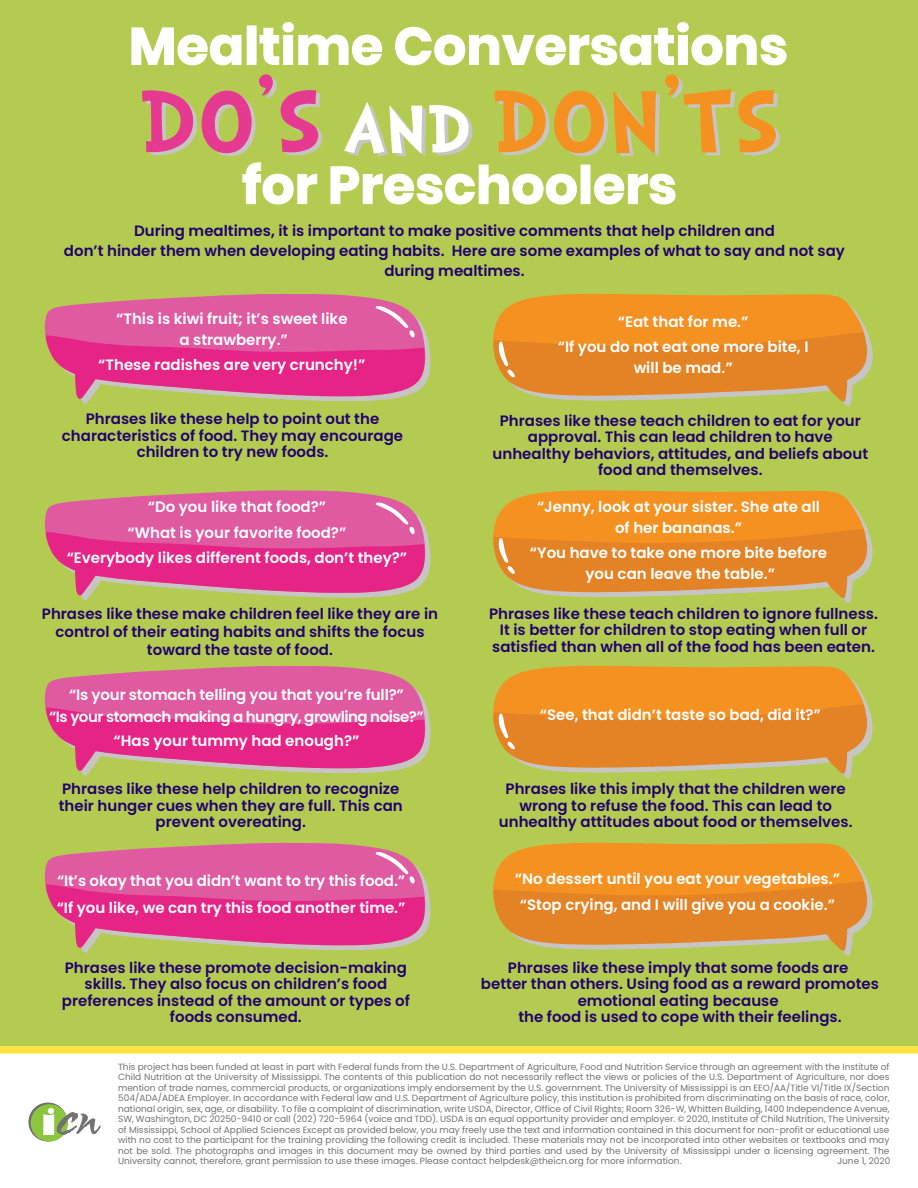
<style>
.page{position:relative;width:918px;height:1188px;background:#fff}
.page>*{position:absolute;margin:0;border:0;box-sizing:border-box;transform-origin:0 0}
.t1{font:800 35.4px "Gill Sans";color:#fff}
.t2{font:600 15px/16.5px "Poppins";color:#22036f;text-align:center}
.t3{font:600 15px/25.3px "Poppins";color:#fff;text-align:center}
.t4{font:600 15px/22.4px "Poppins";letter-spacing:-.035em;color:#fff;text-align:center}
.t5{font:9px/10.5px "Poppins";color:#717271;text-align:justify}
</style>
<div class="page">
<div style="left:0;top:0;width:918px;height:1066px;background:#b4cb51"></div>
<svg style="left:45px;top:294px;width:386px;height:110px"></svg>
<svg style="left:493px;top:294px;width:380px;height:113px;background:#e19631"></svg>
<svg style="left:45px;top:490px;width:386px;height:110px"></svg>
<svg style="left:493px;top:490px;width:380px;height:113px;background:#e19631"></svg>
<svg style="left:45px;top:666px;width:386px;height:110px"></svg>
<svg style="left:493px;top:666px;width:380px;height:113px;background:#e19631"></svg>
<svg style="left:45px;top:843px;width:386px;height:110px"></svg>
<svg style="left:493px;top:843px;width:380px;height:113px;background:#e19530"></svg>
<svg style="left:131px;top:27px;width:111px;height:39px"></svg>
<div style="left:247px;top:26px;width:9px;height:39px;background:#fff"></div>
<svg style="left:259px;top:22px;width:123px;height:44px"></svg>
<svg style="left:395px;top:22px;width:392px;height:44px"></svg>
<svg style="left:242px;top:162px;width:76px;height:43px"></svg>
<svg style="left:330px;top:164px;width:247px;height:41px"></svg>
<div style="left:581px;top:165px;width:9px;height:39px;background:#fff"></div>
<svg style="left:594px;top:173px;width:82px;height:32px"></svg>
<svg style="left:142px;top:74px;width:180px;height:82px"></svg>
<svg style="left:344px;top:102px;width:128px;height:54px"></svg>
<svg style="left:495px;top:74px;width:285px;height:82px"></svg>
<div style="left:0;top:1051px;width:918px;height:137px;background:#fff"></div>
<svg style="left:28px;top:1103px;width:39px;height:39px"></svg>
<div style="left:31px;top:1104px;width:37px;height:38px;background:#8bc63e;border-radius:50%"></div>
<svg style="left:57px;top:1105px;width:43px;height:30px"></svg>
<div style="left:0;top:1046px;width:918px;height:8px;background:#fee443"></div>
<h2 class="t2" style="left:64px;top:221px;width:783px;line-height:20px">During mealtimes, it is important to make positive comments that help children and<br>don’t hinder them when developing eating habits. Here are some examples of what to say and not say during mealtimes.</h2>
<h2 class="t3" style="left:116px;top:308px;width:233px;line-height:20.9px">“This is kiwi fruit; it’s sweet like a strawberry.”</h2>
<h2 class="t3" style="left:98px;top:352px;width:269px">“These radishes are very crunchy!”</h2>
<h2 class="t2" style="left:62px;top:411px;width:343px">Phrases like these help to point out the characteristics of food. They may encourage children to try new foods.</h2>
<h2 class="t3" style="left:558px;top:309px;width:252px">“Eat that for me.”<br>“If you do not eat one more bite, I</h2>
<h2 class="t3" style="left:634px;top:355px;width:100px">will be mad.”</h2>
<h2 class="t2" style="left:493px;top:412px;width:377px">Phrases like these teach children to eat for your approval. This can lead children to have unhealthy behaviors, attitudes, and beliefs about food and themselves.</h2>
<h2 class="t3" style="left:67px;top:494px;width:342px">“Do you like that food?”<br>“What is your favorite food?”<br>“Everybody likes different foods, don’t they?”</h2>
<h2 class="t2" style="left:42px;top:604px;width:398px;line-height:18px">Phrases like these make children feel like they are in control of their eating habits and shifts the focus toward the taste of food.</h2>
<h2 class="t4" style="left:49px;top:683px;width:376px">“Is your stomach telling you that you’re full?”<br>“Is your stomach making a hungry, growling noise?”</h2>
<h2 class="t3" style="left:114px;top:728px;width:247px">“Has your tummy had enough?”</h2>
<h2 class="t2" style="left:59px;top:781px;width:346px">Phrases like these help children to recognize their hunger cues when they are full. This can prevent overeating.</h2>
<h2 class="t3" style="left:57px;top:867px;width:350px;line-height:26.8px;text-align:left">“It’s okay that you didn’t want to try this food.” “If you like, we can try this food another time.”</h2>
<h2 class="t2" style="left:62px;top:959px;width:349px">Phrases like these promote decision-making skills. They also focus on children’s food preferences instead of the amount or types of foods consumed.</h2>
<h2 class="t3" style="left:537px;top:496px;width:285px;line-height:20.9px">“Jenny, look at your sister. She ate all of her bananas.”</h2>
<h2 class="t3" style="left:530px;top:542px;width:299px;line-height:20.9px">“You have to take one more bite before you can leave the table.”</h2>
<h2 class="t2" style="left:489px;top:605px;width:390px">Phrases like these teach children to ignore fullness.<br>It is better for children to stop eating when full or satisfied than when all of the food has been eaten.</h2>
<h2 class="t3" style="left:540px;top:702px;width:282px">“See, that didn’t taste so bad, did it?”</h2>
<h2 class="t2" style="left:499px;top:781px;width:355px">Phrases like this imply that the children were wrong to refuse the food. This can lead to unhealthy attitudes about food or themselves.</h2>
<h2 class="t3" style="left:515px;top:866px;width:327px">“No dessert until you eat your vegetables.” “Stop crying, and I will give you a cookie.”</h2>
<h2 class="t2" style="left:481px;top:959px;width:400px">Phrases like these imply that some foods are<br>better than others. Using food as a reward promotes emotional eating because<br>the food is used to cope with their feelings.</h2>
<h1 class="t1" style="left:42px;top:1100px;width:16px">i</h1>
<p class="t5" style="left:118px;top:1061px;width:773px">This project has been funded at least in part with Federal funds from the U.S. Department of Agriculture, Food and Nutrition Service through an agreement with the Institute of Child Nutrition at the University of Mississippi. The contents of this publication do not necessarily reflect the views or policies of the U.S. Department of Agriculture, nor does mention of trade names, commercial products, or organizations imply endorsement by the U.S. government. The University of Mississippi is an EEO/AA/Title VI/Title IX/Section 504/ADA/ADEA Employer. In accordance with Federal law and U.S. Department of Agriculture policy, this institution is prohibited from discriminating on the basis of race, color, national origin, sex, age, or disability. To file a complaint of discrimination, write USDA, Director, Office of Civil Rights; Room 326-W, Whitten Building, 1400 Independence Avenue, SW, Washington, DC 20250-9410 or call (202) 720-5964 (voice and TDD). USDA is an equal opportunity provider and employer. © 2020, Institute of Child Nutrition, The University of Mississippi, School of Applied Sciences Except as provided below, you may freely use the text and information contained in this document for non-profit or educational use with no cost to the participant for the training providing the following credit is included. These materials may not be incorporated into other websites or textbooks and may not be sold. The photographs and images in this document may be owned by third parties and used by the University of Mississippi under a licensing agreement. The University cannot, therefore, grant permission to use these images. Please contact helpdesk@theicn.org for more information.</p>
<p class="t5" style="left:837px;top:1156px;width:54px">June 1, 2020</p>
</div>
